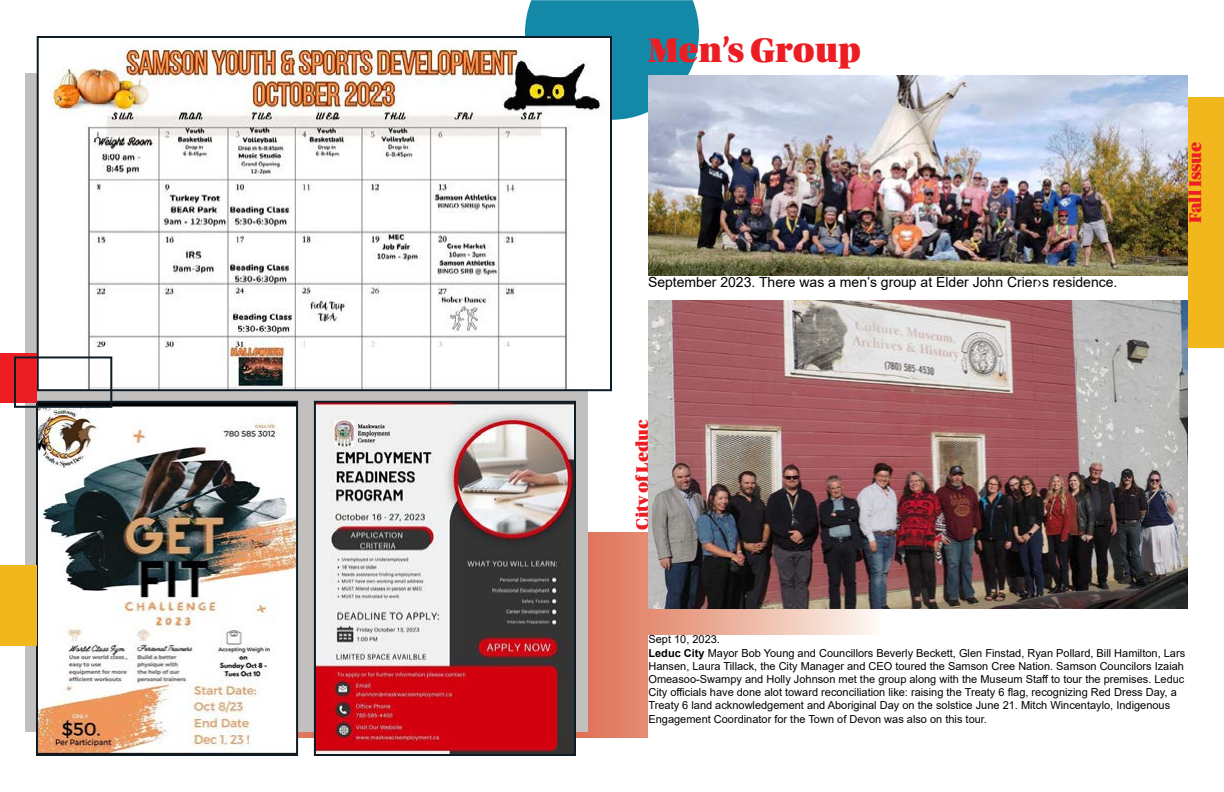
<style>
.page{position:relative;width:1224px;height:792px;background:#fff}
.page>*{position:absolute;margin:0;border:0;box-sizing:border-box;transform-origin:0 0}
.t1{font:36px "Utopia Std Black Headline";color:#ed1d24}
.t2{font:18px "Utopia Std Black Headline";color:#ed1d24}
.t3{font:14px "Arial";color:#000}
.t4{font:11px/13.2px "Arial";color:#000}
.s1{font-weight:700}
</style>
<div class="page">
<div style="left:525px;top:0;width:174px;height:120px;background:#1489a7"></div>
<svg style="left:0;top:533px;width:1188px;height:205px"></svg>
<div style="left:25px;top:73px;width:563px;height:659px;background:#c2c0bf"></div>
<img style="left:40px;top:39px;width:569px;height:349px">
<div style="left:37px;top:36px;width:575px;height:355px;border:2px solid #0d1c25"></div>
<img style="left:317px;top:404px;width:256px;height:349px">
<div style="left:314px;top:401px;width:262px;height:355px;border:2px solid #0d1c25"></div>
<img style="left:39px;top:404px;width:256px;height:349px">
<div style="left:36px;top:401px;width:262px;height:355px;border:2px solid #0d1c25"></div>
<div style="left:0;top:565px;width:37px;height:80px;background:#f1b71c"></div>
<div style="left:0;top:353px;width:37px;height:49px;background:#ed1d24"></div>
<div style="left:14px;top:356px;width:98px;height:52px;border:2px solid #0d1c25"></div>
<div style="left:1188px;top:97px;width:36px;height:251px;background:#f1b71c"></div>
<img style="left:648px;top:75px;width:540px;height:201px">
<img style="left:648px;top:300px;width:540px;height:308px">
<div style="left:648px;top:635px;width:540px;height:121px;background:#fff"></div>
<h1 class="t1" style="left:648px;top:32px;width:214px">Men’s Group</h1>
<p class="t3" style="left:648px;top:272px;width:471px">September 2023. There was a men’s group at Elder John Crier›s residence.</p>
<h2 class="t2" style="left:633px;top:530px;width:112px;rotate:-90deg">City of Leduc</h2>
<h2 class="t2" style="left:1186px;top:223px;width:82px;rotate:-90deg">Fall Issue</h2>
<p class="t4" style="left:648px;top:633px;width:538px">Sept 10, 2023.<br><span class="s1">Leduc City</span> Mayor Bob Young and Councillors Beverly Beckett, Glen Finstad, Ryan Pollard, Bill Hamilton, Lars Hansen, Laura Tillack, the City Manager and CEO toured the Samson Cree Nation. Samson Councilors Izaiah Omeasoo-Swampy and Holly Johnson met the group along with the Museum Staff to tour the premises. Leduc City officials have done alot toward reconciliation like: raising the Treaty 6 flag, recognizing Red Dress Day, a Treaty 6 land acknowledgement and Aboriginal Day on the solstice June 21. Mitch Wincentaylo, Indigenous Engagement Coordinator for the Town of Devon was also on this tour.</p>
</div>
